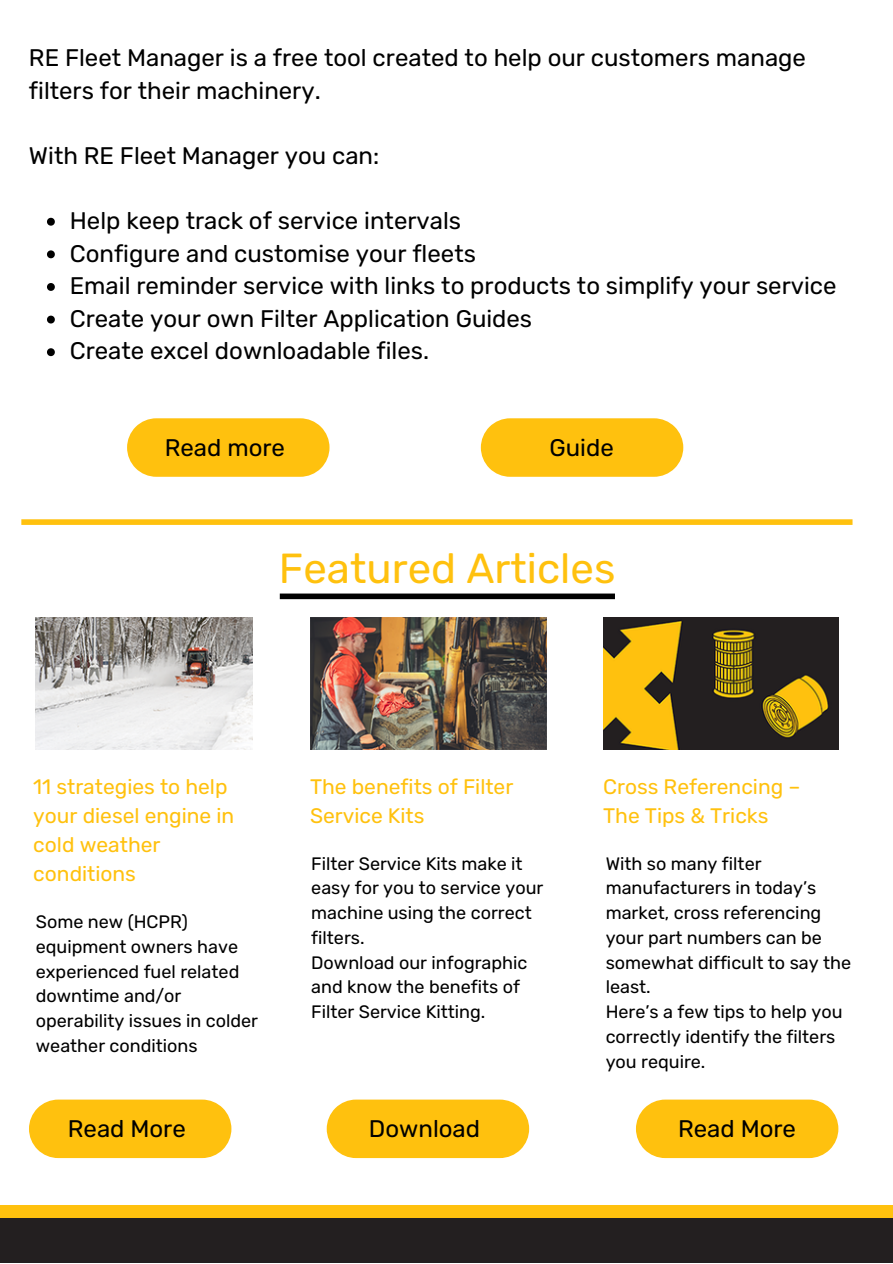
<style>
.page{position:relative;width:893px;height:1264px;background:#fff}
.page>*{position:absolute;margin:0;border:0;box-sizing:border-box;transform-origin:0 0}
.t1{font:42px "Rubik";color:#ffc10e}
.t2{font:24px/32.5px "Rubik";color:#000}
.t3{font:21px/29.2px "Rubik";color:#ffc10e}
.t4{font:18px/24.8px "Rubik";color:#000}
</style>
<div class="page">
<div style="left:0;top:1204px;width:892px;height:58px;background:#ffc10e"></div>
<div style="left:0;top:1217px;width:892px;height:45px;background:#231f20"></div>
<div style="left:21px;top:519px;width:831px;height:6px;background:#ffc10e"></div>
<div style="left:280px;top:593px;width:335px;height:6px;background:#000"></div>
<img style="left:36px;top:617px;width:217px;height:132px">
<img style="left:310px;top:617px;width:236px;height:132px">
<img style="left:603px;top:617px;width:235px;height:132px">
<svg style="left:47px;top:218px;width:8px;height:8px"></svg>
<svg style="left:47px;top:250px;width:8px;height:8px"></svg>
<svg style="left:47px;top:283px;width:8px;height:8px"></svg>
<svg style="left:47px;top:315px;width:8px;height:8px"></svg>
<svg style="left:47px;top:348px;width:8px;height:8px"></svg>
<svg style="left:127px;top:418px;width:202px;height:59px;background:#ffc51e"></svg>
<svg style="left:481px;top:418px;width:202px;height:59px;background:#ffc51e"></svg>
<svg style="left:29px;top:1099px;width:202px;height:59px;background:#ffc51e"></svg>
<svg style="left:327px;top:1099px;width:202px;height:59px;background:#ffc51e"></svg>
<svg style="left:636px;top:1099px;width:202px;height:59px;background:#ffc51e"></svg>
<h2 class="t2" style="left:29px;top:41px;width:778px">RE Fleet Manager is a free tool created to help our customers manage filters for their machinery.</h2>
<h2 class="t2" style="left:29px;top:139px;width:352px">With RE Fleet Manager you can:</h2>
<h2 class="t2" style="left:70px;top:204px;width:768px">Help keep track of service intervals<br>Configure and customise your fleets<br>Email reminder service with links to products to simplify your service Create your own Filter Application Guides<br>Create excel downloadable files.</h2>
<h2 class="t2" style="left:165px;top:431px;width:122px">Read more</h2>
<h2 class="t2" style="left:549px;top:431px;width:66px">Guide</h2>
<h1 class="t1" style="left:279px;top:544px;width:338px">Featured Articles</h1>
<p class="t3" style="left:33px;top:772px;width:202px">11 strategies to help your diesel engine in cold weather conditions</p>
<p class="t3" style="left:310px;top:772px;width:205px">The benefits of Filter<br>Service Kits</p>
<p class="t3" style="left:603px;top:772px;width:199px">Cross Referencing –<br>The Tips &amp; Tricks</p>
<p class="t4" style="left:36px;top:909px;width:224px">Some new (HCPR) equipment owners have experienced fuel related downtime and/or operability issues in colder weather conditions</p>
<p class="t4" style="left:311px;top:851px;width:233px">Filter Service Kits make it easy for you to service your machine using the correct filters.<br>Download our infographic and know the benefits of<br>Filter Service Kitting.</p>
<p class="t4" style="left:605px;top:851px;width:247px">With so many filter manufacturers in today’s market, cross referencing your part numbers can be somewhat difficult to say the least.<br>Here’s a few tips to help you correctly identify the filters you require.</p>
<h2 class="t2" style="left:68px;top:1112px;width:119px">Read More</h2>
<h2 class="t2" style="left:369px;top:1112px;width:113px">Download</h2>
<h2 class="t2" style="left:678px;top:1112px;width:119px">Read More</h2>
</div>
